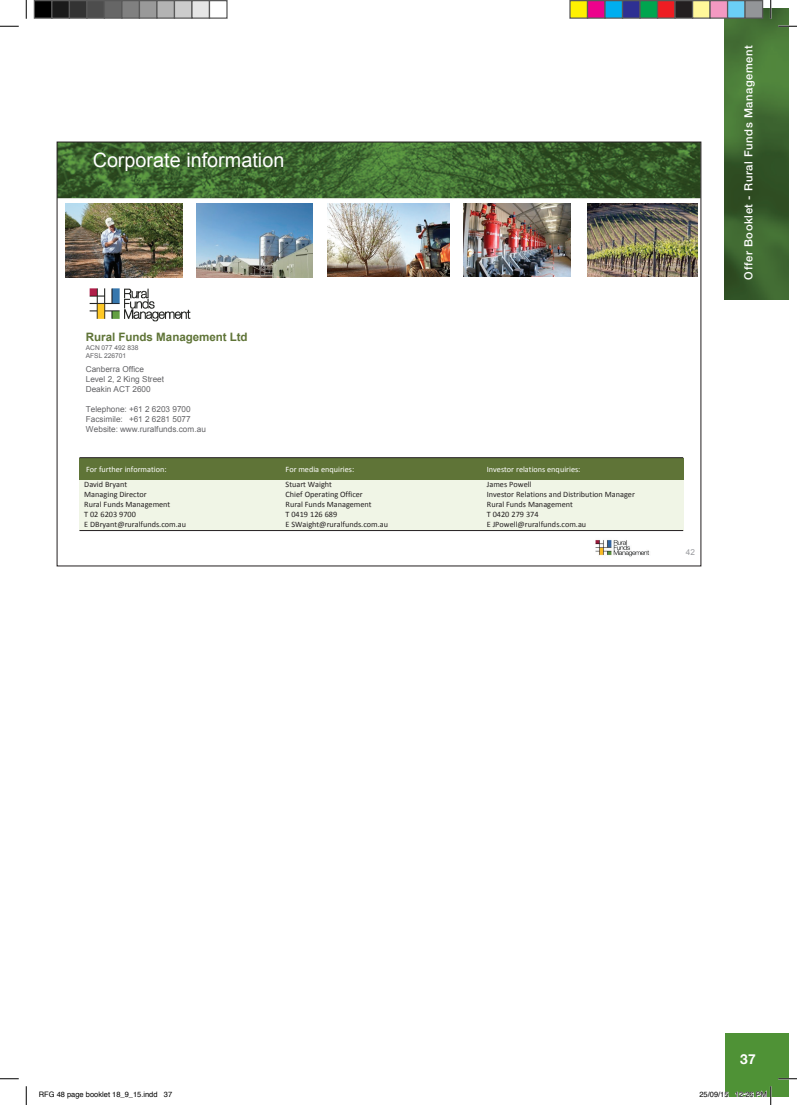
<style>
.page{position:relative;width:797px;height:1105px;background:#fff}
.page>*{position:absolute;margin:0;border:0;box-sizing:border-box;transform-origin:0 0}
.t1{font:19.75px "Arial";color:#fff}
.t2{font:700 13.75px "Helvetica Neue";color:#fff}
.t3{font:700 11.62px "Arial";letter-spacing:-.005em;color:#5f7437}
.t4{font:500 11.25px "Helvetica Neue LT Std";letter-spacing:.05em;color:#fff}
.t5{font:8.25px/9.9px "Calibri";color:#231f20}
.t6{font:8.25px/9.9px "Arial";color:#636366}
.t7{font:8.25px "Calibri";color:#fff}
.t8{font:8.25px "Arial";color:#9b9ca0}
.t9{font:7.5px "Helvetica";color:#000}
.t10{font:6.62px/8px "Arial";letter-spacing:-.005em;color:#636366}
</style>
<div class="page">
<img style="left:724px;top:9px;width:64px;height:290px">
<div style="left:725px;top:1033px;width:63px;height:63px;background:#4f9236"></div>
<img style="left:59px;top:144px;width:640px;height:413px">
<div style="left:79px;top:458px;width:202px;height:22px;background:#5f7437"></div>
<div style="left:281px;top:458px;width:201px;height:22px;background:#5f7437"></div>
<div style="left:482px;top:458px;width:201px;height:22px;background:#5f7437"></div>
<div style="left:79px;top:480px;width:202px;height:50px;background:#f0f5e6"></div>
<div style="left:281px;top:480px;width:201px;height:50px;background:#f0f5e6"></div>
<div style="left:482px;top:480px;width:201px;height:50px;background:#f0f5e6"></div>
<hr style="left:79px;top:457px;width:604px;height:1px;background:#231f20">
<hr style="left:79px;top:530px;width:604px;height:1px;background:#231f20">
<img style="left:65px;top:204px;width:118px;height:73px">
<img style="left:196px;top:204px;width:116px;height:73px">
<img style="left:327px;top:204px;width:123px;height:73px">
<img style="left:463px;top:203px;width:107px;height:74px">
<img style="left:587px;top:203px;width:110px;height:74px">
<img style="left:89px;top:287px;width:103px;height:36px">
<svg style="left:0;top:25px;width:19px;height:2px"></svg>
<svg style="left:778px;top:25px;width:19px;height:2px"></svg>
<svg style="left:0;top:1078px;width:19px;height:1px"></svg>
<svg style="left:778px;top:1078px;width:19px;height:1px"></svg>
<svg style="left:25px;top:0;width:2px;height:19px"></svg>
<svg style="left:25px;top:1086px;width:2px;height:19px"></svg>
<svg style="left:770px;top:0;width:1px;height:19px"></svg>
<div style="left:34px;top:1px;width:18px;height:17px;background:#000"></div>
<div style="left:34px;top:0;width:18px;height:19px;border:1px solid #595959"></div>
<div style="left:52px;top:1px;width:17px;height:17px;background:#1a1a1a"></div>
<div style="left:51px;top:0;width:19px;height:19px;border:1px solid #595959"></div>
<div style="left:69px;top:1px;width:18px;height:17px;background:#333"></div>
<div style="left:69px;top:0;width:19px;height:19px;border:1px solid #595959"></div>
<div style="left:87px;top:1px;width:17px;height:17px;background:#4d4d4d"></div>
<div style="left:86px;top:0;width:19px;height:19px;border:1px solid #595959"></div>
<div style="left:104px;top:1px;width:18px;height:17px;background:#666"></div>
<div style="left:104px;top:0;width:18px;height:19px;border:1px solid #595959"></div>
<div style="left:122px;top:1px;width:17px;height:17px;background:#808080"></div>
<div style="left:121px;top:0;width:19px;height:19px;border:1px solid #595959"></div>
<div style="left:139px;top:1px;width:18px;height:17px;background:#999"></div>
<div style="left:139px;top:0;width:19px;height:19px;border:1px solid #595959"></div>
<div style="left:157px;top:1px;width:17px;height:17px;background:#b3b3b3"></div>
<div style="left:156px;top:0;width:19px;height:19px;border:1px solid #595959"></div>
<div style="left:174px;top:1px;width:18px;height:17px;background:#ccc"></div>
<div style="left:174px;top:0;width:18px;height:19px;border:1px solid #595959"></div>
<div style="left:192px;top:1px;width:17px;height:17px;background:#e6e6e6"></div>
<div style="left:191px;top:0;width:19px;height:19px;border:1px solid #595959"></div>
<div style="left:209px;top:0;width:19px;height:19px;border:1px solid #595959"></div>
<div style="left:570px;top:1px;width:17px;height:17px;background:#fff101"></div>
<div style="left:569px;top:0;width:19px;height:19px;border:1px solid #595959"></div>
<div style="left:587px;top:1px;width:18px;height:17px;background:#ed028c"></div>
<div style="left:587px;top:0;width:18px;height:19px;border:1px solid #595959"></div>
<div style="left:605px;top:1px;width:17px;height:17px;background:#00aeef"></div>
<div style="left:604px;top:0;width:19px;height:19px;border:1px solid #595959"></div>
<div style="left:622px;top:1px;width:18px;height:17px;background:#2e3092"></div>
<div style="left:622px;top:0;width:18px;height:19px;border:1px solid #595959"></div>
<div style="left:640px;top:1px;width:17px;height:17px;background:#00a54f"></div>
<div style="left:639px;top:0;width:19px;height:19px;border:1px solid #595959"></div>
<div style="left:657px;top:1px;width:18px;height:17px;background:#ee1d23"></div>
<div style="left:657px;top:0;width:18px;height:19px;border:1px solid #595959"></div>
<div style="left:675px;top:1px;width:17px;height:17px;background:#231f20"></div>
<div style="left:674px;top:0;width:19px;height:19px;border:1px solid #595959"></div>
<div style="left:692px;top:1px;width:18px;height:17px;background:#fff79a"></div>
<div style="left:692px;top:0;width:18px;height:19px;border:1px solid #595959"></div>
<div style="left:710px;top:1px;width:17px;height:17px;background:#f499c2"></div>
<div style="left:709px;top:0;width:19px;height:19px;border:1px solid #595959"></div>
<div style="left:727px;top:1px;width:18px;height:17px;background:#6bcff6"></div>
<div style="left:727px;top:0;width:18px;height:19px;border:1px solid #595959"></div>
<div style="left:745px;top:1px;width:17px;height:17px;background:#939598"></div>
<div style="left:744px;top:0;width:19px;height:19px;border:1px solid #595959"></div>
<svg style="left:725px;top:1091px;width:4px;height:6px"></svg>
<svg style="left:735px;top:1086px;width:36px;height:19px"></svg>
<h1 class="t1" style="left:93px;top:147px;width:193px">Corporate information</h1>
<h3 class="t3" style="left:86px;top:329px;width:163px">Rural Funds Management Ltd</h3>
<p class="t10" style="left:86px;top:344px;width:54px">ACN 077 492 838<br>AFSL 226701</p>
<p class="t6" style="left:86px;top:365px;width:80px">Canberra Office<br>Level 2, 2 King Street<br>Deakin ACT 2600</p>
<p class="t6" style="left:86px;top:404px;width:122px">Telephone: +61 2 6203 9700<br>Facsimile: +61 2 6281 5077<br>Website: www.ruralfunds.com.au</p>
<p class="t7" style="left:86px;top:463px;width:82px">For further information:</p>
<p class="t7" style="left:285px;top:464px;width:70px">For media enquiries:</p>
<p class="t7" style="left:487px;top:463px;width:95px">Investor relations enquiries:</p>
<p class="t5" style="left:84px;top:480px;width:103px">David Bryant<br>Managing Director<br>Rural Funds Management<br>T 02 6203 9700<br>E DBryant@ruralfunds.com.au</p>
<p class="t5" style="left:285px;top:480px;width:104px">Stuart Waight<br>Chief Operating Officer<br>Rural Funds Management<br>T 0419 126 689<br>E SWaight@ruralfunds.com.au</p>
<p class="t5" style="left:487px;top:480px;width:149px">James Powell<br>Investor Relations and Distribution Manager<br>Rural Funds Management<br>T 0420 279 374<br>E JPowell@ruralfunds.com.au</p>
<h3 class="t4" style="left:741px;top:280px;width:236px;rotate:-90deg">Offer Booklet - Rural Funds Management</h3>
<p class="t8" style="left:686px;top:547px;width:11px">42</p>
<h2 class="t2" style="left:740px;top:1051px;width:17px">37</h2>
<p class="t9" style="left:39px;top:1089px;width:135px">RFG 48 page booklet 18_9_15.indd 37</p>
<p class="t9" style="left:699px;top:1089px;width:69px">25/09/15 12:26 PM</p>
</div>
